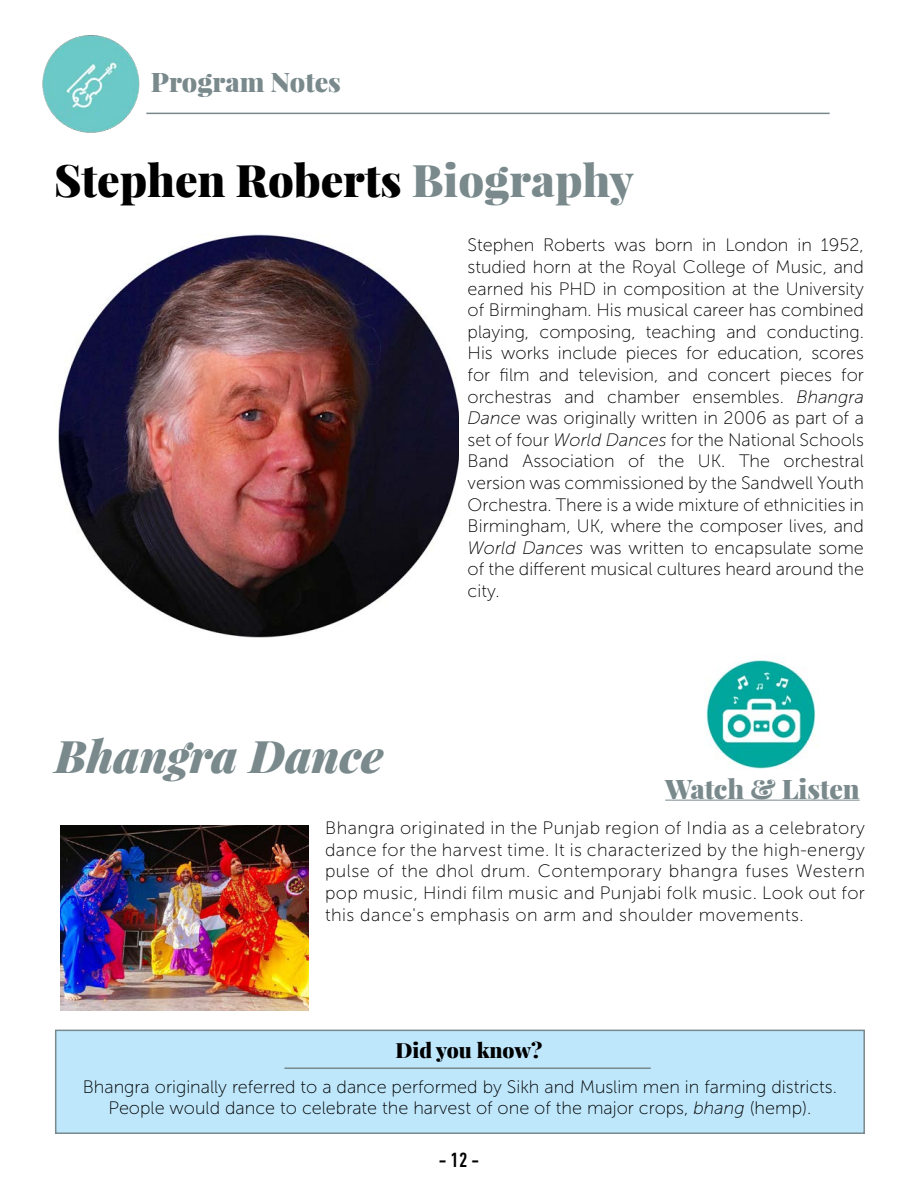
<style>
.page{position:relative;width:918px;height:1188px;background:#fff}
.page>*{position:absolute;margin:0;border:0;box-sizing:border-box;transform-origin:0 0}
.t1{font:900 45px "Playfair Display";color:#000}
.t2{font:italic 900 45px "Playfair Display";color:#79898c}
.t3{font:900 27px "Playfair Display";color:#79898c}
.t4{font:900 21px "Playfair Display";color:#000}
.t5{font:500 condensed 21px "DIN Next LT Pro";color:#000}
.t6{font:18px/21.6px "Museo Sans 100";color:#000;text-align:justify}
.s1{color:#79898c}
.s2{font-style:italic}
</style>
<div class="page">
<hr style="left:665px;top:800px;width:195px;height:1px;background:#79898c">
<img style="left:706px;top:660px;width:110px;height:109px">
<div style="left:55px;top:1030px;width:810px;height:104px;background:#bee7fb;border:2px solid #79898c"></div>
<hr style="left:284px;top:1067px;width:367px;height:2px;background:#79898c">
<img style="left:60px;top:825px;width:248px;height:185px">
<img style="left:58px;top:234px;width:400px;height:404px">
<hr style="left:146px;top:113px;width:684px;height:1px;background:#79898c">
<img style="left:42px;top:35px;width:98px;height:98px">
<h2 class="t3" style="left:151px;top:64px;width:192px">Program Notes</h2>
<h1 class="t1" style="left:54px;top:151px;width:581px">Stephen Roberts <span class="s1">Biography</span></h1>
<p class="t6" style="left:468px;top:235px;width:398px">Stephen Roberts was born in London in 1952, studied horn at the Royal College of Music, and earned his PHD in composition at the University of Birmingham. His musical career has combined playing, composing, teaching and conducting.<br>His works include pieces for education, scores for film and television, and concert pieces for orchestras and chamber ensembles. <span class="s2">Bhangra Dance</span> was originally written in 2006 as part of a set of four <span class="s2">World Dances</span> for the National Schools Band Association of the UK. The orchestral version was commissioned by the Sandwell Youth Orchestra. There is a wide mixture of ethnicities in Birmingham, UK, where the composer lives, and <span class="s2">World Dances</span> was written to encapsulate some of the different musical cultures heard around the city.</p>
<h1 class="t2" style="left:55px;top:725px;width:330px">Bhangra Dance</h1>
<h2 class="t3" style="left:665px;top:771px;width:196px">Watch &amp; Listen</h2>
<p class="t6" style="left:325px;top:817px;width:542px">Bhangra originated in the Punjab region of India as a celebratory dance for the harvest time. It is characterized by the high-energy pulse of the dhol drum. Contemporary bhangra fuses Western pop music, Hindi film music and Punjabi folk music. Look out for this dance's emphasis on arm and shoulder movements.</p>
<p class="t4" style="left:395px;top:1037px;width:149px">Did you know?</p>
<p class="t6" style="left:83px;top:1076px;width:756px;text-align:center">Bhangra originally referred to a dance performed by Sikh and Muslim men in farming districts.<br>People would dance to celebrate the harvest of one of the major crops, <span class="s2">bhang</span> (hemp).</p>
<p class="t5" style="left:439px;top:1148px;width:42px">- 12 -</p>
</div>
